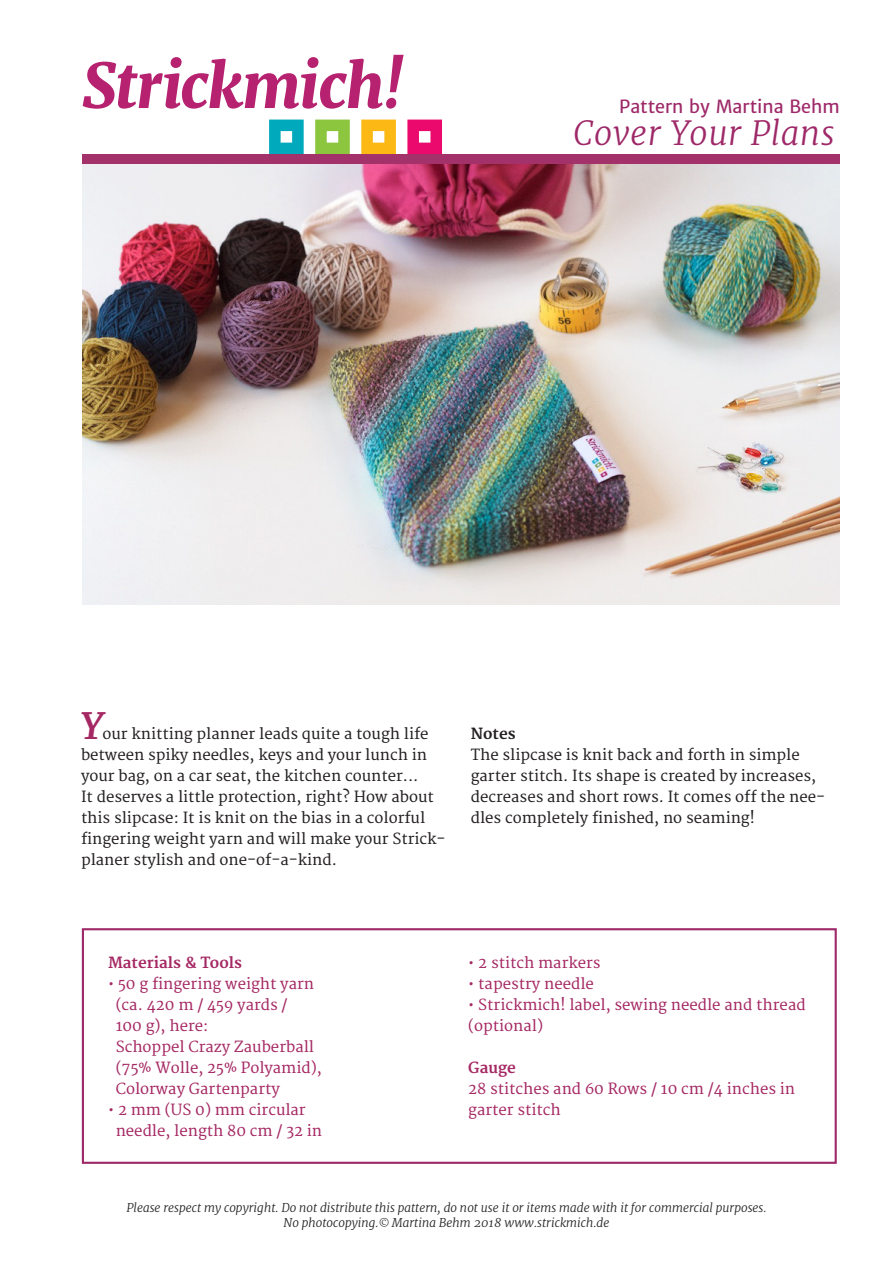
<style>
.page{position:relative;width:893px;height:1263px;background:#fff}
.page>*{position:absolute;margin:0;border:0;box-sizing:border-box;transform-origin:0 0}
.t1{font:italic 700 36px "Merriweather";color:#a52863}
.t2{font:italic 300 33px "Merriweather";letter-spacing:.02em;color:#9e2868}
.t3{font:18px "Merriweather Sans";color:#9e2868}
.t4{font:15px/21px "Merriweather";color:#231f20}
.t5{font:15px/21px "Merriweather";color:#a52863}
.t6{font:700 15px "Merriweather";color:#a52863}
.t7{font:700 15px "Merriweather";color:#231f20}
.t8{font:italic 300 12px/14.4px "Merriweather";color:#231f20;text-align:center}
</style>
<div class="page">
<img style="left:83px;top:163px;width:757px;height:442px">
<svg style="left:407px;top:120px;width:35px;height:34px"></svg>
<svg style="left:269px;top:120px;width:35px;height:34px"></svg>
<svg style="left:315px;top:120px;width:35px;height:34px"></svg>
<svg style="left:361px;top:120px;width:35px;height:34px"></svg>
<svg style="left:83px;top:55px;width:321px;height:54px"></svg>
<div style="left:82px;top:154px;width:758px;height:9px;background:#a3316a"></div>
<div style="left:82px;top:928px;width:755px;height:236px;border:2px solid #9e2868"></div>
<p class="t3" style="left:619px;top:95px;width:222px">Pattern by Martina Behm</p>
<h2 class="t2" style="left:573px;top:113px;width:263px">Cover Your Plans</h2>
<h1 class="t1" style="left:81px;top:704px;width:23px">Y</h1>
<p class="t4" style="left:81px;top:724px;width:366px;text-indent:22px">our knitting planner leads quite a tough life between spiky needles, keys and your lunch in your bag, on a car seat, the kitchen counter...<br>It deserves a little protection, right? How about this slipcase: It is knit on the bias in a colorful fingering weight yarn and will make your Strick&shy;planer stylish and one-of-a-kind.</p>
<p class="t7" style="left:471px;top:725px;width:47px">Notes</p>
<p class="t4" style="left:471px;top:745px;width:356px">The slipcase is knit back and forth in simple garter stitch. Its shape is created by increases, decreases and short rows. It comes off the nee&shy;dles completely finished, no seaming!</p>
<p class="t6" style="left:108px;top:954px;width:135px">Materials &amp; Tools</p>
<p class="t5" style="left:116px;top:974px;width:208px;text-indent:-8px">• 50 g fingering weight yarn (ca. 420 m / 459 yards /<br>100 g), here:<br>Schoppel Crazy Zauberball (75% Wolle, 25% Polyamid),<br>Colorway Gartenparty</p>
<p class="t5" style="left:116px;top:1100px;width:208px;text-indent:-8px">• 2 mm (US 0) mm circular needle, length 80 cm / 32 in</p>
<p class="t5" style="left:468px;top:953px;width:134px">• 2 stitch markers</p>
<p class="t5" style="left:468px;top:974px;width:127px">• tapestry needle</p>
<p class="t5" style="left:468px;top:995px;width:339px">• Strickmich! label, sewing needle and thread (optional)</p>
<p class="t6" style="left:468px;top:1059px;width:49px">Gauge</p>
<p class="t5" style="left:468px;top:1079px;width:328px">28 stitches and 60 Rows / 10 cm /4 inches in garter stitch</p>
<p class="t8" style="left:126px;top:1201px;width:642px">Please respect my copyright. Do not distribute this pattern, do not use it or items made with it for commercial purposes.<br>No photocopying.© Martina Behm 2018 www.strickmich.de</p>
</div>
